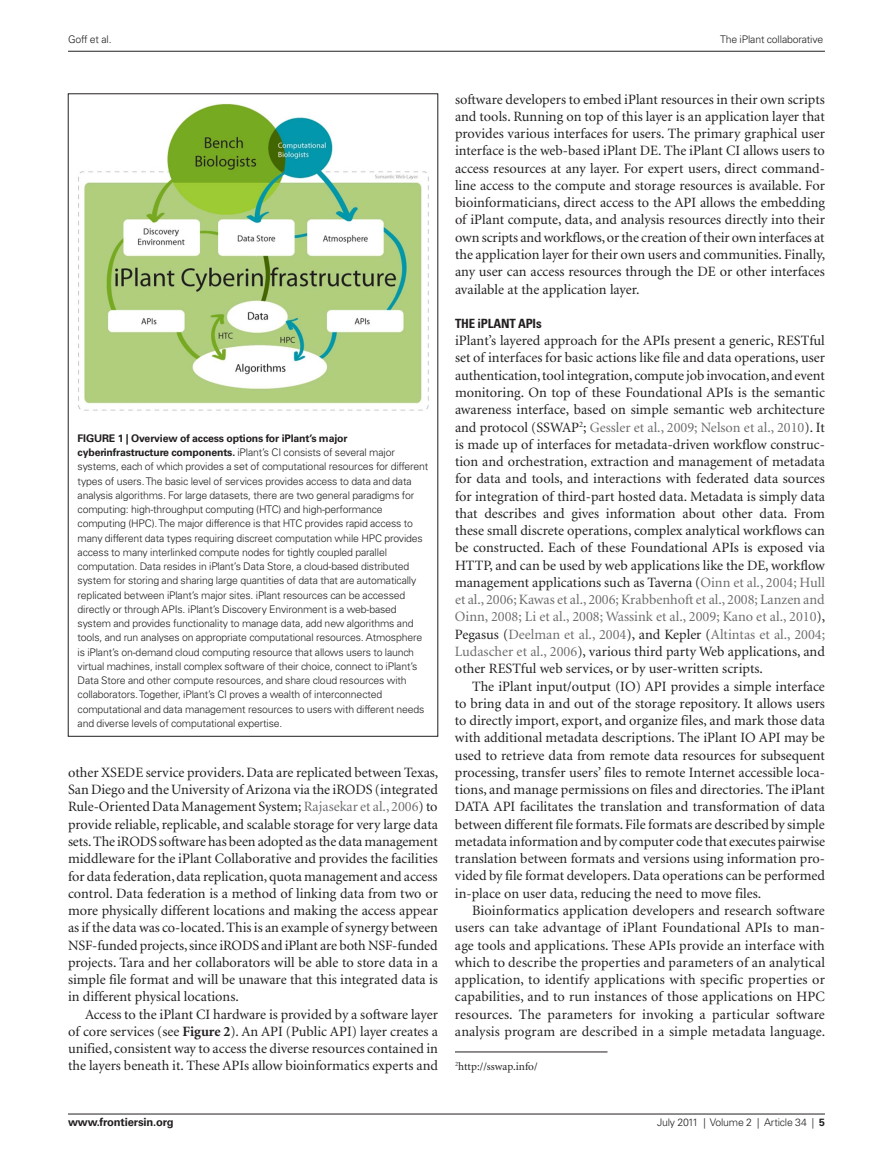
<style>
.page{position:relative;width:893px;height:1170px;background:#fff}
.page>*{position:absolute;margin:0;border:0;box-sizing:border-box;transform-origin:0 0}
.t1{font:14.25px/17.2px "Minion";color:#231f20;text-align:justify}
.t2{font:700 condensed 12.75px "Univers";letter-spacing:-.01em;color:#231f20}
.t3{font:11.25px "Minion";color:#231f20}
.t4{font:700 11.25px "Univers";letter-spacing:-.015em;color:#231f20}
.t5{font:300 10.5px/14.2px "Univers";letter-spacing:-.015em;color:#231f20}
.s1{font-weight:700}
.s2{color:#6c6d70}
</style>
<div class="page">
<img style="left:78px;top:103px;width:351px;height:308px">
<hr style="left:455px;top:1051px;width:152px;height:1px;background:#231f20">
<hr style="left:68px;top:51px;width:757px;height:1px;background:#231f20">
<hr style="left:68px;top:1113px;width:757px;height:1px;background:#231f20">
<p class="t5" style="left:68px;top:32px;width:45px">Goff et al.</p>
<p class="t5" style="left:720px;top:32px;width:104px">The iPlant collaborative</p>
<p class="t5" style="left:78px;top:431px;width:352px"><span class="s1">Figure 1 | Overview of access options for iPlant’s major cyberinfrastructure components.</span> iPlant’s CI consists of several major systems, each of which provides a set of computational resources for different types of users. The basic level of services provides access to data and data analysis algorithms. For large datasets, there are two general paradigms for computing: high-throughput computing (HTC) and high-performance computing (HPC). The major difference is that HTC provides rapid access to many different data types requiring discreet computation while HPC provides access to many interlinked compute nodes for tightly coupled parallel computation. Data resides in iPlant’s Data Store, a cloud-based distributed system for storing and sharing large quantities of data that are automatically replicated between iPlant’s major sites. iPlant resources can be accessed directly or through APIs. iPlant’s Discovery Environment is a web-based system and provides functionality to manage data, add new algorithms and tools, and run analyses on appropriate computational resources. Atmosphere is iPlant’s on-demand cloud computing resource that allows users to launch virtual machines, install complex software of their choice, connect to iPlant’s Data Store and other compute resources, and share cloud resources with collaborators. Together, iPlant’s CI proves a wealth of interconnected computational and data management resources to users with different needs and diverse levels of computational expertise.</p>
<p class="t1" style="left:68px;top:764px;width:372px">other XSEDE service providers. Data are replicated between Texas, San Diego and the University of Arizona via the iRODS (integrated Rule-Oriented Data Management System; <span class="s2">Rajasekar et al., 2006</span>) to provide reliable, replicable, and scalable storage for very large data sets. The iRODS software has been adopted as the data management middleware for the iPlant Collaborative and provides the facilities for data federation, data replication, quota management and access control. Data federation is a method of linking data from two or more physically different locations and making the access appear as if the data was co-located. This is an example of synergy between NSF-funded projects, since iRODS and iPlant are both NSF-funded projects. Tara and her collaborators will be able to store data in a simple file format and will be unaware that this integrated data is in different physical locations.</p>
<p class="t1" style="left:68px;top:1005px;width:371px;text-indent:17px">Access to the iPlant CI hardware is provided by a software layer of core services (see <span class="s1">Figure 2</span>). An API (Public API) layer creates a unified, consistent way to access the diverse resources contained in the layers beneath it. These APIs allow bioinformatics experts and</p>
<p class="t1" style="left:455px;top:91px;width:372px">software developers to embed iPlant resources in their own scripts and tools. Running on top of this layer is an application layer that provides various interfaces for users. The primary graphical user interface is the web-based iPlant DE. The iPlant CI allows users to access resources at any layer. For expert users, direct command&shy;line access to the compute and storage resources is available. For bioinformaticians, direct access to the API allows the embedding of iPlant compute, data, and analysis resources directly into their own scripts and workflows, or the creation of their own interfaces at the application layer for their own users and communities. Finally, any user can access resources through the DE or other interfaces available at the application layer.</p>
<p class="t2" style="left:455px;top:315px;width:88px">THE IPLANT APIS</p>
<p class="t1" style="left:455px;top:332px;width:372px">iPlant’s layered approach for the APIs present a generic, RESTful set of interfaces for basic actions like file and data operations, user authentication, tool integration, compute job invocation, and event monitoring. On top of these Foundational APIs is the semantic awareness interface, based on simple semantic web architecture and protocol (SSWAP<sup>2</sup>; <span class="s2">Gessler et al., 2009; Nelson et al., 2010</span>). It is made up of interfaces for metadata-driven workflow construc&shy;tion and orchestration, extraction and management of metadata for data and tools, and interactions with federated data sources for integration of third-part hosted data. Metadata is simply data that describes and gives information about other data. From these small discrete operations, complex analytical workflows can be constructed. Each of these Foundational APIs is exposed via HTTP, and can be used by web applications like the DE, workflow management applications such as Taverna (<span class="s2">Oinn et al., 2004; Hull et al., 2006; Kawas et al., 2006; Krabbenhoft et al., 2008; Lanzen and Oinn, 2008; Li et al., 2008; Wassink et al., 2009; Kano et al., 2010</span>), Pegasus (<span class="s2">Deelman et al., 2004</span>), and Kepler (<span class="s2">Altintas et al., 2004; Ludascher et al., 2006</span>), various third party Web applications, and other RESTful web services, or by user-written scripts.</p>
<p class="t1" style="left:455px;top:677px;width:371px;text-indent:17px">The iPlant input/output (IO) API provides a simple interface to bring data in and out of the storage repository. It allows users to directly import, export, and organize files, and mark those data with additional metadata descriptions. The iPlant IO API may be used to retrieve data from remote data resources for subsequent processing, transfer users’ files to remote Internet accessible loca&shy;tions, and manage permissions on files and directories. The iPlant DATA API facilitates the translation and transformation of data between different file formats. File formats are described by simple metadata information and by computer code that executes pairwise translation between formats and versions using information pro&shy;vided by file format developers. Data operations can be performed in-place on user data, reducing the need to move files.</p>
<p class="t1" style="left:455px;top:902px;width:372px;text-indent:17px">Bioinformatics application developers and research software users can take advantage of iPlant Foundational APIs to man&shy;age tools and applications. These APIs provide an interface with which to describe the properties and parameters of an analytical application, to identify applications with specific properties or capabilities, and to run instances of those applications on HPC resources. The parameters for invoking a particular software analysis program are described in a simple metadata language.</p>
<p class="t3" style="left:455px;top:1060px;width:84px"><sup>2</sup>http://sswap.info/</p>
<p class="t4" style="left:68px;top:1115px;width:107px">www.frontiersin.org</p>
<p class="t5" style="left:657px;top:1115px;width:169px">July 2011 | Volume 2 | Article 34 | <span class="s1">5</span></p>
</div>
